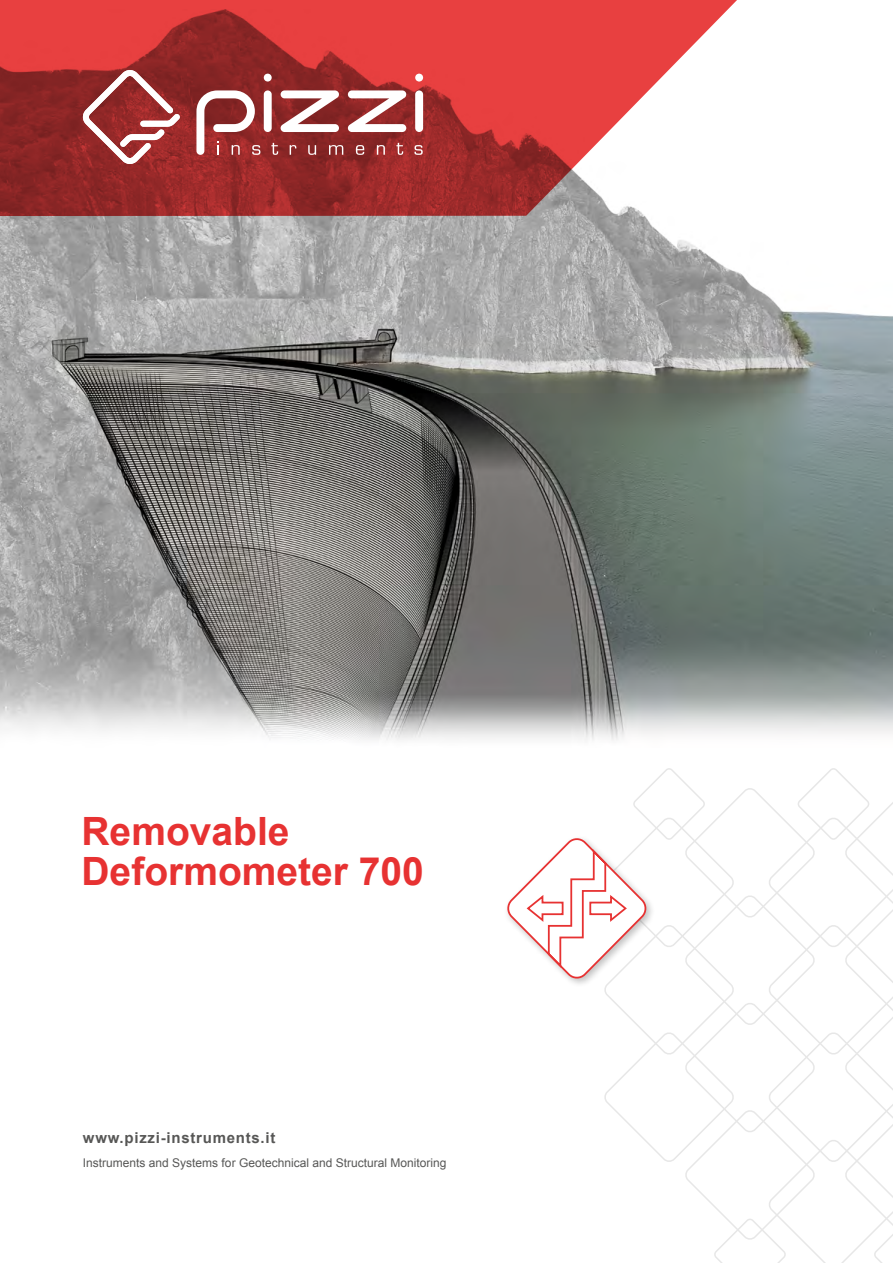
<style>
.page{position:relative;width:893px;height:1263px;background:#fff}
.page>*{position:absolute;margin:0;border:0;box-sizing:border-box;transform-origin:0 0}
.t1{font:700 39px/40.5px "Arial";color:#e73232}
.t2{font:700 15px "Arial";letter-spacing:.05em;color:#575756}
.t3{font:12px "Arial";color:#575756}
</style>
<div class="page">
<img style="left:0;top:216px;width:893px;height:525px">
<svg style="left:0;top:0;width:737px;height:216px;background:#c55353"></svg>
<div style="left:264px;top:90px;width:8px;height:42px;background:#fff;border-radius:4px"></div>
<div style="left:415px;top:90px;width:8px;height:42px;background:#fff;border-radius:4px"></div>
<svg style="left:415px;top:74px;width:8px;height:8px"></svg>
<svg style="left:264px;top:74px;width:8px;height:8px"></svg>
<svg style="left:280px;top:90px;width:59px;height:42px"></svg>
<svg style="left:348px;top:90px;width:59px;height:42px"></svg>
<svg style="left:196px;top:90px;width:64px;height:65px"></svg>
<svg style="left:271px;top:143px;width:7px;height:12px"></svg>
<svg style="left:290px;top:145px;width:6px;height:10px"></svg>
<svg style="left:308px;top:145px;width:8px;height:10px"></svg>
<svg style="left:329px;top:145px;width:14px;height:10px"></svg>
<svg style="left:356px;top:145px;width:8px;height:10px"></svg>
<svg style="left:377px;top:145px;width:8px;height:10px"></svg>
<svg style="left:396px;top:143px;width:7px;height:12px"></svg>
<svg style="left:414px;top:145px;width:9px;height:10px"></svg>
<svg style="left:83px;top:70px;width:97px;height:94px"></svg>
<svg style="left:507px;top:768px;width:386px;height:495px"></svg>
<h1 class="t1" style="left:81px;top:812px;width:344px">Removable<br>Deformometer 700</h1>
<p class="t2" style="left:83px;top:1127px;width:194px">www.pizzi-instruments.it</p>
<p class="t3" style="left:83px;top:1154px;width:365px">Instruments and Systems for Geotechnical and Structural Monitoring</p>
</div>
